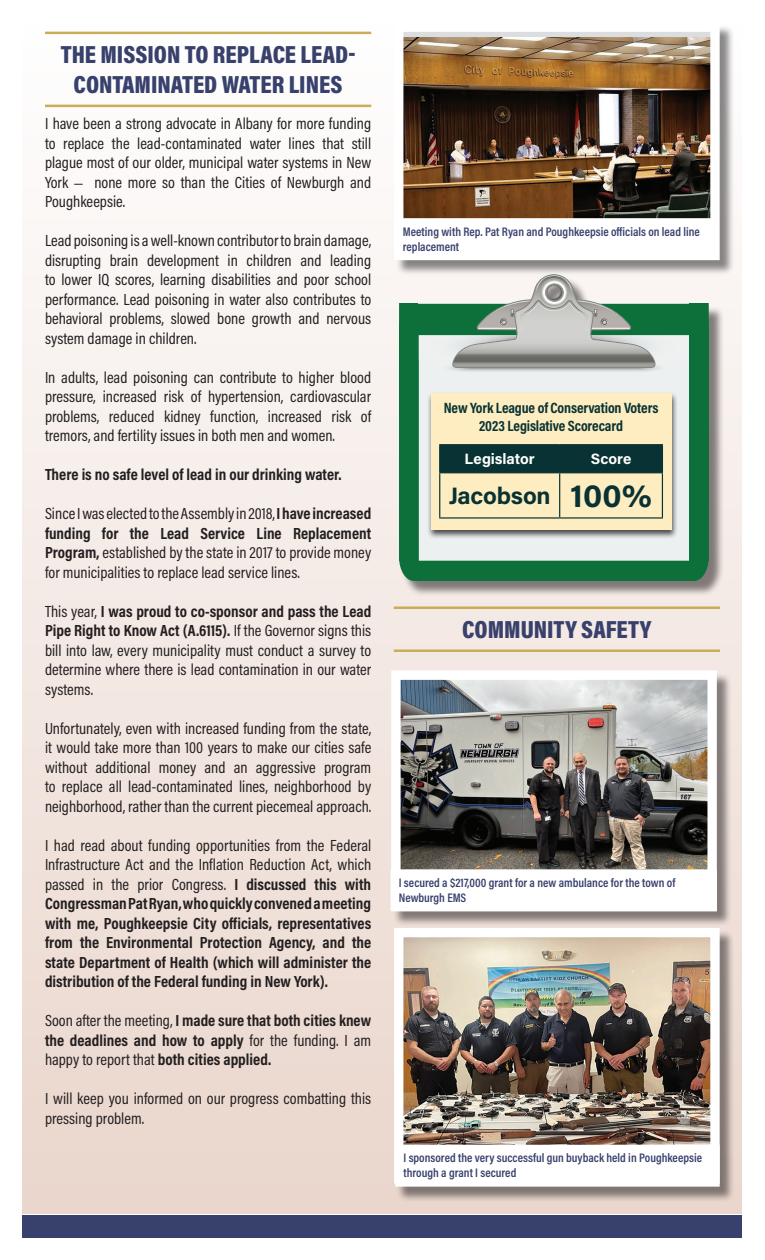
<style>
.page{position:relative;width:765px;height:1260px;background:#fff}
.page>*{position:absolute;margin:0;border:0;box-sizing:border-box;transform-origin:0 0}
.t1{font:700 32.5px "Acumin Pro";color:#083233}
.Body_HeadingA{font:900 25px/30px "Acumin Pro Cond";color:#38406c;text-align:center}
.t2{font:700 23.75px "Acumin Pro";letter-spacing:-.01em;color:#083233}
.t3{font:16.25px/19.5px "Acumin Pro Cond";color:#231f20;text-align:justify}
.t4{font:700 16.25px/19.5px "Acumin Pro Cond";color:#231f20;text-align:justify}
.t5{font:700 15px/18px "Acumin Pro Cond";letter-spacing:-.01em;color:#083233;text-align:center}
.t6{font:700 15px "Acumin Pro";color:#fff}
.t7{font:600 12.5px/15px "Acumin Pro Cond";color:#38406c}
.s1{font-size:14.5px}
.s2{font-weight:700}
.s3{font-weight:400}
</style>
<div class="page">
<div style="left:22px;top:22px;width:720px;height:1192px;background:linear-gradient(to bottom,#fefefe,#ead6cc)"></div>
<hr style="left:45px;top:32px;width:326px;height:2px;background:#ccad56">
<hr style="left:45px;top:105px;width:326px;height:2px;background:#ccad56">
<hr style="left:394px;top:606px;width:326px;height:3px;background:#ccad56">
<hr style="left:394px;top:649px;width:326px;height:3px;background:#ccad56">
<div style="left:22px;top:1215px;width:720px;height:23px;background:#38406c"></div>
<div style="left:401px;top:277px;width:323px;height:319px;background:#231f20;opacity:.56"></div>
<div style="left:399px;top:561px;width:310px;height:20px;background:#0d6f39"></div>
<div style="left:399px;top:304px;width:310px;height:257px;background:#0d6f39"></div>
<div style="left:419px;top:335px;width:270px;height:226px;background:#edf0f0"></div>
<svg style="left:436px;top:275px;width:236px;height:97px"></svg>
<div style="left:427px;top:392px;width:252px;height:147px;background:#231f20;opacity:.8"></div>
<div style="left:431px;top:393px;width:240px;height:136px;background:#feedc1"></div>
<hr style="left:439px;top:444px;width:121px;height:1px;background:#083233">
<hr style="left:560px;top:444px;width:103px;height:1px;background:#083233">
<div style="left:439px;top:445px;width:224px;height:27px;background:#083233"></div>
<hr style="left:439px;top:472px;width:121px;height:1px;background:#083233">
<hr style="left:439px;top:473px;width:1px;height:44px;background:#083233">
<hr style="left:560px;top:472px;width:103px;height:1px;background:#083233">
<hr style="left:559px;top:473px;width:1px;height:44px;background:#083233">
<hr style="left:662px;top:473px;width:1px;height:44px;background:#083233">
<hr style="left:439px;top:517px;width:121px;height:2px;background:#083233">
<hr style="left:560px;top:517px;width:103px;height:2px;background:#083233">
<div style="left:396px;top:24px;width:339px;height:251px;background:#231f20;opacity:.53"></div>
<div style="left:399px;top:27px;width:316px;height:228px;background:#dcdddf"></div>
<img style="left:404px;top:37px;width:306px;height:181px">
<div style="left:394px;top:22px;width:326px;height:238px;border:9px solid #fff"></div>
<div style="left:396px;top:219px;width:322px;height:40px;background:#fff"></div>
<div style="left:392px;top:672px;width:340px;height:255px;background:#231f20;opacity:.53"></div>
<img style="left:401px;top:680px;width:306px;height:189px">
<div style="left:391px;top:670px;width:326px;height:241px;border:9px solid #fff"></div>
<div style="left:391px;top:870px;width:325px;height:40px;background:#fff"></div>
<div style="left:391px;top:869px;width:326px;height:42px;border:2px solid #fff"></div>
<div style="left:396px;top:930px;width:339px;height:272px;background:#231f20;opacity:.53"></div>
<img style="left:404px;top:938px;width:306px;height:207px">
<div style="left:394px;top:928px;width:326px;height:256px;border:9px solid #fff"></div>
<div style="left:396px;top:1146px;width:323px;height:40px;background:#fff"></div>
<div style="left:395px;top:1145px;width:325px;height:42px;border:2px solid #fff"></div>
<p class="Body_HeadingA" style="left:61px;top:39px;width:296px">THE MISSION TO REPLACE LEAD-<br>CONTAMINATED WATER LINES</p>
<p class="t3" style="left:45px;top:114px;width:328px">I have been a strong advocate in Albany for more funding to replace the lead-contaminated water lines that still plague most of our older, municipal water systems in New York <span class="s1">—</span> none more so than the Cities of Newburgh and Poughkeepsie.</p>
<p class="t3" style="left:45px;top:231px;width:328px">Lead poisoning is a well-known contributor to brain damage, disrupting brain development in children and leading to lower IQ scores, learning disabilities and poor school performance. Lead poisoning in water also contributes to behavioral problems, slowed bone growth and nervous system damage in children.</p>
<p class="t3" style="left:45px;top:367px;width:328px">In adults, lead poisoning can contribute to higher blood pressure, increased risk of hypertension, cardiovascular problems, reduced kidney function, increased risk of tremors, and fertility issues in both men and women.</p>
<p class="t4" style="left:45px;top:465px;width:298px">There is no safe level of lead in our drinking water.</p>
<p class="t3" style="left:45px;top:504px;width:328px">Since I was elected to the Assembly in 2018, <span class="s2">I have increased funding for the Lead Service Line Replacement Program,</span> established by the state in 2017 to provide money for municipalities to replace lead service lines.</p>
<p class="t3" style="left:45px;top:601px;width:328px">This year, <span class="s2">I was proud to co-sponsor and pass the Lead Pipe Right to Know Act (A.6115).</span> If the Governor signs this bill into law, every municipality must conduct a survey to determine where there is lead contamination in our water systems.</p>
<p class="t3" style="left:45px;top:718px;width:328px">Unfortunately, even with increased funding from the state, it would take more than 100 years to make our cities safe without additional money and an aggressive program to replace all lead-contaminated lines, neighborhood by neighborhood, rather than the current piecemeal approach.</p>
<p class="t4" style="left:45px;top:835px;width:328px"><span class="s3">I had read about funding opportunities from the Federal Infrastructure Act and the Inflation Reduction Act, which passed in the prior Congress.</span> I discussed this with Congressman Pat Ryan, who quickly convened a meeting with me, Poughkeepsie City officials, representatives from the Environmental Protection Agency, and the state Department of Health (which will administer the distribution of the Federal funding in New York).</p>
<p class="t4" style="left:45px;top:1011px;width:328px"><span class="s3">Soon after the meeting,</span> I made sure that both cities knew the deadlines and how to apply <span class="s3">for the funding. I am happy to report that</span> both cities applied.</p>
<p class="t3" style="left:45px;top:1089px;width:328px">I will keep you informed on our progress combatting this pressing problem.</p>
<p class="t7" style="left:403px;top:223px;width:298px">Meeting with Rep. Pat Ryan and Poughkeepsie officials on lead line replacement</p>
<p class="t5" style="left:444px;top:398px;width:216px">New York League of Conservation Voters<br>2023 Legislative Scorecard</p>
<p class="t6" style="left:465px;top:448px;width:72px">Legislator</p>
<p class="t6" style="left:591px;top:448px;width:42px">Score</p>
<p class="t2" style="left:449px;top:479px;width:103px">Jacobson</p>
<p class="t1" style="left:570px;top:473px;width:83px">100%</p>
<p class="Body_HeadingA" style="left:462px;top:614px;width:191px">COMMUNITY SAFETY</p>
<p class="t7" style="left:399px;top:875px;width:278px">I secured a $217,000 grant for a new ambulance for the town of<br>Newburgh EMS</p>
<p class="t7" style="left:404px;top:1150px;width:300px">I sponsored the very successful gun buyback held in Poughkeepsie through a grant I secured</p>
</div>
